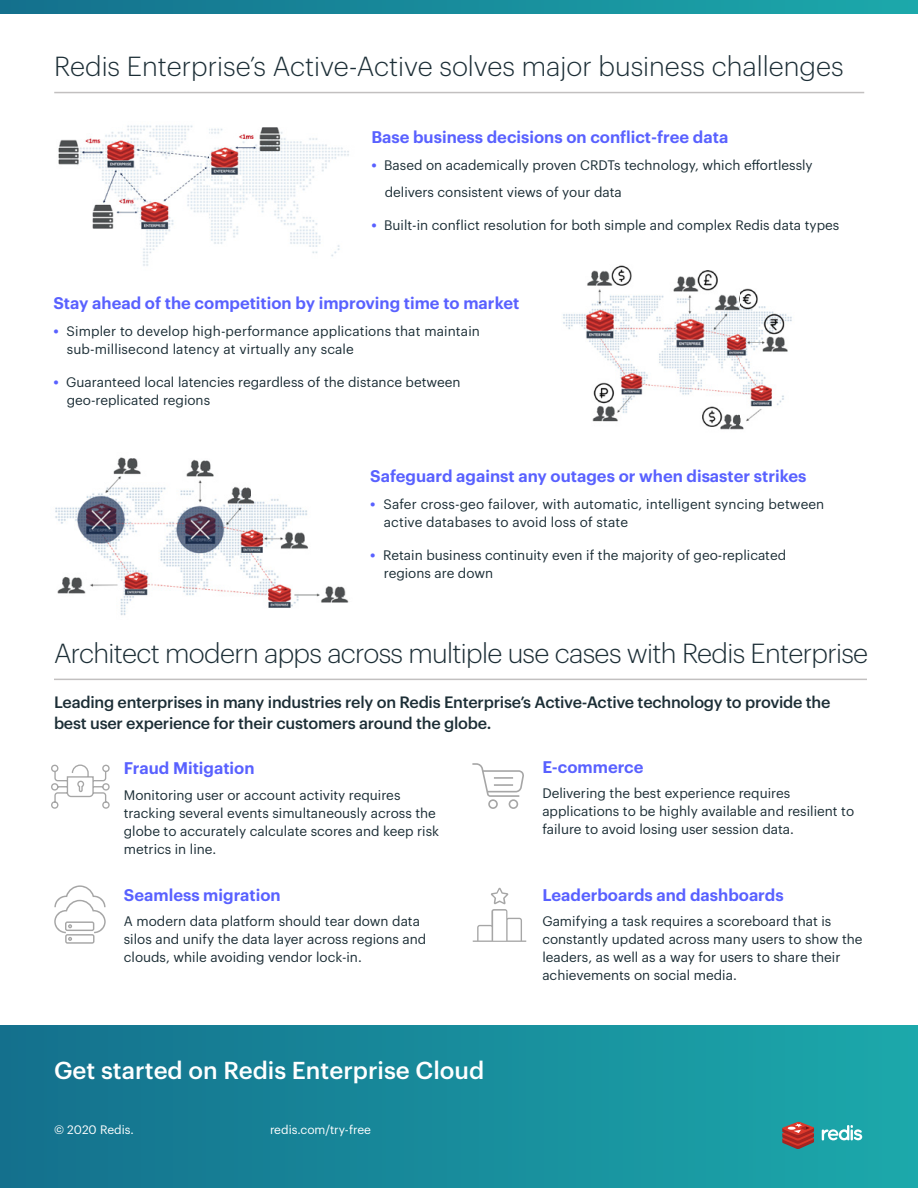
<style>
.page{position:relative;width:918px;height:1188px;background:#fff}
.page>*{position:absolute;margin:0;border:0;box-sizing:border-box;transform-origin:0 0}
.t1{font:300 27px "Graphik";letter-spacing:-.025em;color:#1c2e36}
.t2{font:300 27px "Graphik";color:#1c2e36}
.t3{font:500 24px "Graphik";color:#fff}
.t4{font:600 16.5px "Graphik";color:#5961ff}
.t5{font:500 16.2px/21px "Graphik";letter-spacing:-.015em;color:#1c2e36}
.t6{font:13.5px/18px "Graphik";color:#1c2e36}
.t7{font:12px "Graphik";color:#fff}
.s1{font-weight:600;font-size:15px;color:#5961ff}
</style>
<div class="page">
<div style="left:0;top:1026px;width:918px;height:162px;background:linear-gradient(to right,#14708d,#1ca9ab)"></div>
<svg style="left:0;top:0;width:918px;height:14px;background:#178c9b"></svg>
<hr style="left:54px;top:679px;width:813px;height:1px;background:#c2c0c0">
<hr style="left:54px;top:92px;width:810px;height:1px;background:#c2c0c0">
<svg style="left:472px;top:763px;width:52px;height:46px"></svg>
<svg style="left:54px;top:885px;width:52px;height:59px"></svg>
<svg style="left:473px;top:887px;width:53px;height:55px"></svg>
<img style="left:58px;top:125px;width:291px;height:141px">
<img style="left:563px;top:265px;width:229px;height:165px">
<img style="left:55px;top:457px;width:294px;height:158px">
<svg style="left:51px;top:764px;width:59px;height:45px"></svg>
<svg style="left:782px;top:1122px;width:32px;height:27px"></svg>
<svg style="left:822px;top:1125px;width:40px;height:16px"></svg>
<h1 class="t2" style="left:54px;top:47px;width:791px">Redis Enterprise’s Active-Active solves major business challenges</h1>
<p class="t4" style="left:371px;top:124px;width:358px">Base business decisions on conflict-free data</p>
<p class="t6" style="left:385px;top:150px;width:429px;line-height:27px;text-indent:-14px"><span class="s1">•</span> Based on academically proven CRDTs technology, which effortlessly delivers consistent views of your data</p>
<p class="t6" style="left:371px;top:215px;width:470px"><span class="s1">•</span> Built-in conflict resolution for both simple and complex Redis data types</p>
<p class="t4" style="left:53px;top:290px;width:467px">Stay ahead of the competition by improving time to market</p>
<p class="t6" style="left:67px;top:321px;width:415px;text-indent:-14px"><span class="s1">•</span> Simpler to develop high-performance applications that maintain sub-millisecond latency at virtually any scale</p>
<p class="t6" style="left:67px;top:372px;width:395px;text-indent:-14px"><span class="s1">•</span> Guaranteed local latencies regardless of the distance between geo-replicated regions</p>
<p class="t4" style="left:370px;top:463px;width:438px">Safeguard against any outages or when disaster strikes</p>
<p class="t6" style="left:384px;top:494px;width:442px;text-indent:-14px"><span class="s1">•</span> Safer cross-geo failover, with automatic, intelligent syncing between active databases to avoid loss of state</p>
<p class="t6" style="left:384px;top:545px;width:404px;text-indent:-14px"><span class="s1">•</span> Retain business continuity even if the majority of geo-replicated regions are down</p>
<h1 class="t1" style="left:54px;top:633px;width:816px">Architect modern apps across multiple use cases with Redis Enterprise</h1>
<p class="t5" style="left:54px;top:691px;width:778px">Leading enterprises in many industries rely on Redis Enterprise’s Active-Active technology to provide the best user experience for their customers around the globe.</p>
<p class="t4" style="left:124px;top:756px;width:132px">Fraud Mitigation</p>
<p class="t6" style="left:124px;top:785px;width:317px">Monitoring user or account activity requires tracking several events simultaneously across the globe to accurately calculate scores and keep risk metrics in line.</p>
<p class="t4" style="left:124px;top:882px;width:158px">Seamless migration</p>
<p class="t6" style="left:124px;top:911px;width:304px">A modern data platform should tear down data silos and unify the data layer across regions and clouds, while avoiding vendor lock-in.</p>
<h2 class="t3" style="left:54px;top:1052px;width:432px">Get started on Redis Enterprise Cloud</h2>
<p class="t7" style="left:54px;top:1121px;width:81px">© 2020 Redis.</p>
<p class="t7" style="left:270px;top:1121px;width:103px">redis.com/try-free</p>
<p class="t4" style="left:542px;top:754px;width:103px">E-commerce</p>
<p class="t6" style="left:542px;top:783px;width:313px">Delivering the best experience requires applications to be highly available and resilient to failure to avoid losing user session data.</p>
<p class="t4" style="left:542px;top:882px;width:243px">Leaderboards and dashboards</p>
<p class="t6" style="left:542px;top:911px;width:322px">Gamifying a task requires a scoreboard that is constantly updated across many users to show the leaders, as well as a way for users to share their achievements on social media.</p>
</div>
